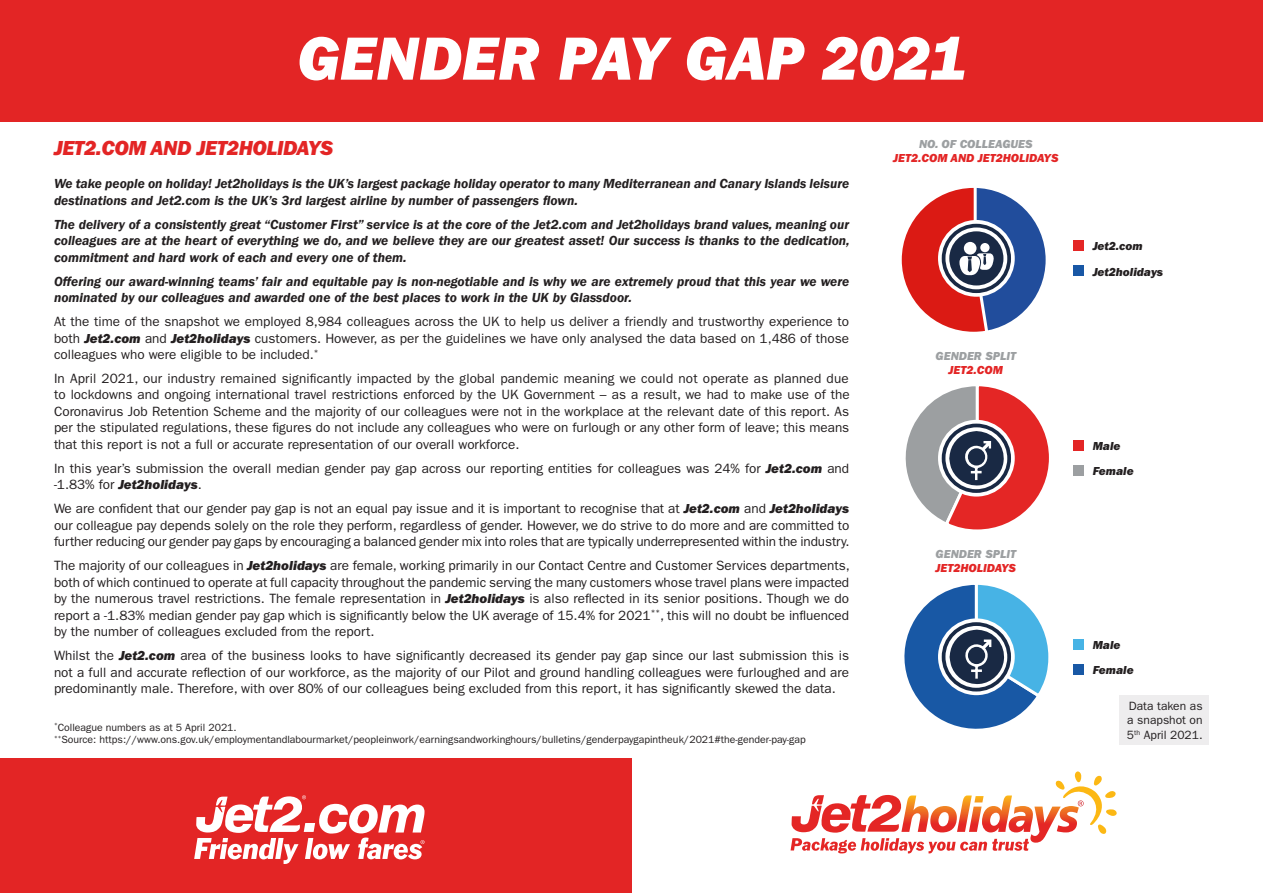
<style>
.page{position:relative;width:1263px;height:893px;background:#fff}
.page>*{position:absolute;margin:0;border:0;box-sizing:border-box;transform-origin:0 0}
.t1{font:italic 800 63px "Franklin Gothic LT Pro";letter-spacing:-.01em;color:#fff}
.t2{font:italic 800 21px "Franklin Gothic LT Pro";letter-spacing:-.02em;color:#e32525}
.t3{font:13.5px/16.5px "Franklin Gothic LT Pro";color:#231f20;text-align:justify}
.t4{font:13.5px/16.5px "Franklin Gothic LT Pro Dm It";color:#231f20}
.t5{font:italic 800 12px/13.5px "Franklin Gothic LT Pro";color:#e32525;text-align:center}
.t6{font:italic 800 12px "Franklin Gothic LT Pro";color:#231f20}
.t7{font:12px/14.4px "Franklin Gothic LT Pro";color:#231f20;text-align:justify}
.t8{font:italic 800 12px/13.5px "Franklin Gothic LT Pro";color:#9c9fa1;text-align:center}
.t9{font:10.5px/12.6px "Franklin Gothic LT Pro";color:#231f20}
.s1{font-weight:800;font-style:italic}
.s2{color:#9c9fa1}
.s3{color:#e32525}
</style>
<div class="page">
<div style="left:1119px;top:695px;width:90px;height:50px;background:#eeedee"></div>
<div style="left:0;top:759px;width:631px;height:134px;background:#e32525"></div>
<svg style="left:790px;top:771px;width:327px;height:82px"></svg>
<svg style="left:194px;top:795px;width:231px;height:69px"></svg>
<div style="left:0;top:0;width:1263px;height:121px;background:#e32525"></div>
<svg style="left:901px;top:187px;width:145px;height:145px"></svg>
<div style="left:1073px;top:240px;width:11px;height:11px;background:#e42625"></div>
<div style="left:1073px;top:265px;width:11px;height:11px;background:#1857a5"></div>
<div style="left:1073px;top:440px;width:11px;height:11px;background:#e32525"></div>
<div style="left:1073px;top:465px;width:11px;height:11px;background:#9c9fa1"></div>
<div style="left:1073px;top:639px;width:11px;height:11px;background:#47b3e5"></div>
<div style="left:1073px;top:664px;width:11px;height:11px;background:#1858a5"></div>
<svg style="left:905px;top:386px;width:144px;height:144px"></svg>
<div style="left:968px;top:448px;width:17px;height:17px;background:#192944;border-radius:50%"></div>
<svg style="left:904px;top:584px;width:145px;height:145px"></svg>
<div style="left:968px;top:647px;width:17px;height:17px;background:#192944;border-radius:50%"></div>
<p class="t1" style="left:297px;top:22px;width:670px">GENDER PAY GAP 2021</p>
<p class="t2" style="left:54px;top:135px;width:280px">JET2.COM AND JET2HOLIDAYS</p>
<p class="t4" style="left:54px;top:176px;width:797px">We take people on holiday! Jet2holidays is the UK’s largest package holiday operator to many Mediterranean and Canary Islands leisure destinations and Jet2.com is the UK’s 3rd largest airline by number of passengers flown.</p>
<p class="t4" style="left:54px;top:216px;width:797px;text-align:justify">The delivery of a consistently great “Customer First” service is at the core of the Jet2.com and Jet2holidays brand values, meaning our colleagues are at the heart of everything we do, and we believe they are our greatest asset! Our success is thanks to the dedication, commitment and hard work of each and every one of them.</p>
<p class="t4" style="left:54px;top:273px;width:797px">Offering our award-winning teams’ fair and equitable pay is non-negotiable and is why we are extremely proud that this year we were nominated by our colleagues and awarded one of the best places to work in the UK by Glassdoor.</p>
<p class="t3" style="left:54px;top:313px;width:797px">At the time of the snapshot we employed 8,984 colleagues across the UK to help us deliver a friendly and trustworthy experience to both <span class="s1">Jet2.com</span> and <span class="s1">Jet2holidays</span> customers. However, as per the guidelines we have only analysed the data based on 1,486 of those colleagues who were eligible to be included.<sup>*</sup></p>
<p class="t3" style="left:54px;top:370px;width:797px">In April 2021, our industry remained significantly impacted by the global pandemic meaning we could not operate as planned due to lockdowns and ongoing international travel restrictions enforced by the UK Government – as a result, we had to make use of the Coronavirus Job Retention Scheme and the majority of our colleagues were not in the workplace at the relevant date of this report. As per the stipulated regulations, these figures do not include any colleagues who were on furlough or any other form of leave; this means that this report is not a full or accurate representation of our overall workforce.</p>
<p class="t3" style="left:54px;top:460px;width:797px">In this year’s submission the overall median gender pay gap across our reporting entities for colleagues was 24% for <span class="s1">Jet2.com</span> and -1.83% for <span class="s1">Jet2holidays</span>.</p>
<p class="t3" style="left:54px;top:501px;width:797px">We are confident that our gender pay gap is not an equal pay issue and it is important to recognise that at <span class="s1">Jet2.com</span> and <span class="s1">Jet2holidays </span>our colleague pay depends solely on the role they perform, regardless of gender. However, we do strive to do more and are committed to further reducing our gender pay gaps by encouraging a balanced gender mix into roles that are typically underrepresented within the industry.</p>
<p class="t3" style="left:54px;top:558px;width:797px">The majority of our colleagues in <span class="s1">Jet2holidays</span> are female, working primarily in our Contact Centre and Customer Services departments, both of which continued to operate at full capacity throughout the pandemic serving the many customers whose travel plans were impacted by the numerous travel restrictions. The female representation in <span class="s1">Jet2holidays</span> is also reflected in its senior positions. Though we do report a -1.83% median gender pay gap which is significantly below the UK average of 15.4% for 2021<sup>**</sup>, this will no doubt be influenced by the number of colleagues excluded from the report.</p>
<p class="t3" style="left:54px;top:647px;width:797px">Whilst the <span class="s1">Jet2.com</span> area of the business looks to have significantly decreased its gender pay gap since our last submission this is not a full and accurate reflection of our workforce, as the majority of our Pilot and ground handling colleagues were furloughed and are predominantly male. Therefore, with over 80% of our colleagues being excluded from this report, it has significantly skewed the data.</p>
<p class="t9" style="left:54px;top:721px;width:753px"><sup>*</sup>Colleague numbers as at 5 April 2021.<br><sup>**</sup>Source: https://www.ons.gov.uk/employmentandlabourmarket/peopleinwork/earningsandworkinghours/bulletins/genderpaygapintheuk/2021#the-gender-pay-gap</p>
<p class="t5" style="left:893px;top:138px;width:167px"><span class="s2">NO. OF COLLEAGUES<br></span>JET2.COM AND JET2HOLIDAYS</p>
<p class="t8" style="left:936px;top:350px;width:82px">GENDER SPLIT<br><span class="s3">JET2.COM</span></p>
<p class="t5" style="left:935px;top:547px;width:82px;line-height:14.4px;text-align:left"><span class="s2">GENDER SPLIT<br></span>JET2HOLIDAYS</p>
<p class="t6" style="left:1093px;top:239px;width:52px">Jet2.com</p>
<p class="t6" style="left:1093px;top:265px;width:72px">Jet2holidays</p>
<p class="t6" style="left:1093px;top:439px;width:29px">Male</p>
<p class="t6" style="left:1093px;top:464px;width:43px">Female</p>
<p class="t6" style="left:1093px;top:638px;width:29px">Male</p>
<p class="t6" style="left:1093px;top:663px;width:43px">Female</p>
<p class="t7" style="left:1127px;top:699px;width:77px">Data taken as a snapshot on 5<sup>th</sup> April 2021.</p>
</div>
